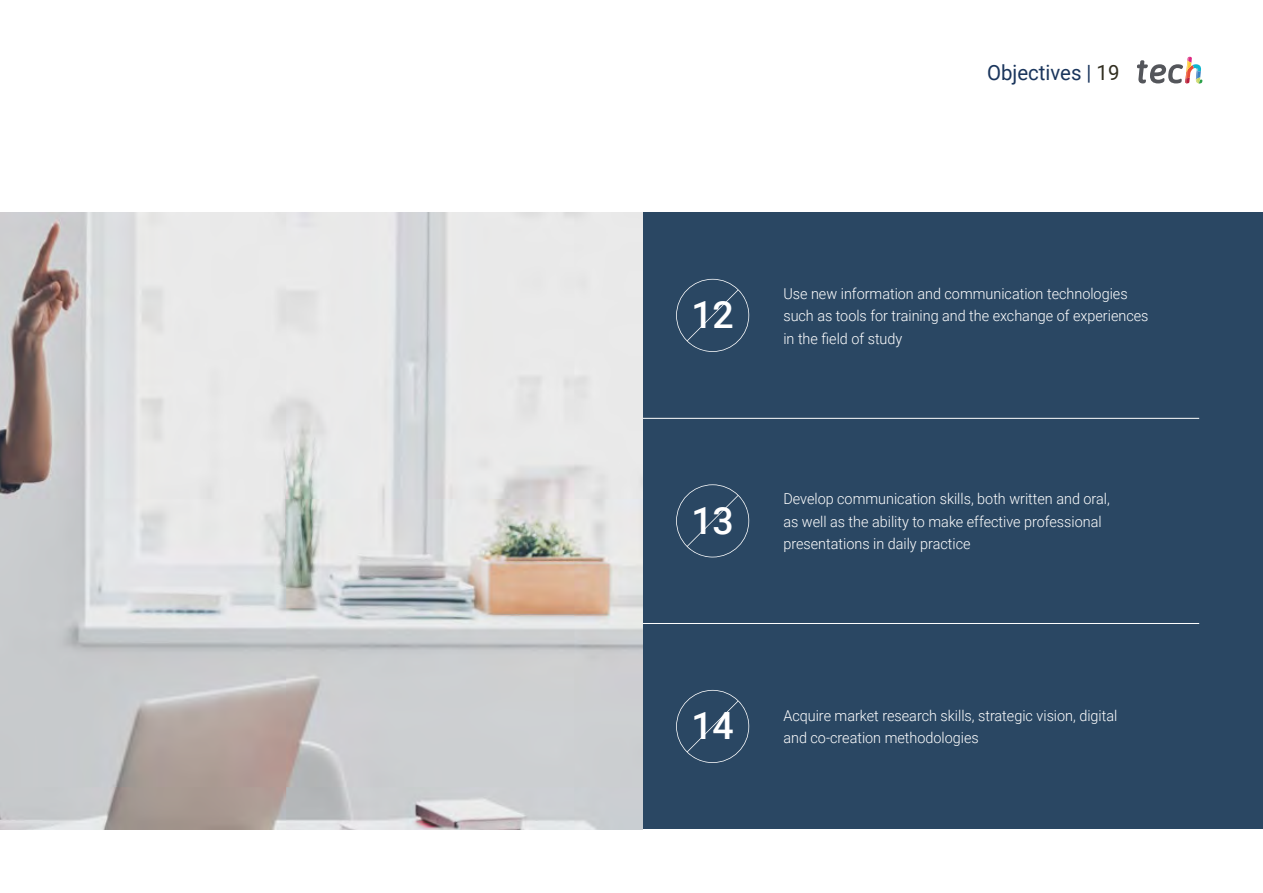
<style>
.page{position:relative;width:1263px;height:893px;background:#fff}
.page>*{position:absolute;margin:0;border:0;box-sizing:border-box;transform-origin:0 0}
.t1{font:500 37.5px "Roboto";color:#fff}
.t2{font:21px "Roboto";color:#1a355c}
.t3{font:300 15px/22.5px "Roboto";color:#fff;scale:.96 1}
.s1{color:#312e20}
</style>
<div class="page">
<div style="left:642px;top:213px;width:621px;height:616px;background:#2a4763"></div>
<svg style="left:676px;top:484px;width:73px;height:73px"></svg>
<svg style="left:676px;top:690px;width:73px;height:73px"></svg>
<svg style="left:676px;top:279px;width:73px;height:73px"></svg>
<hr style="left:0;top:623px;width:1199px;height:1px;background:#fff">
<hr style="left:0;top:418px;width:1199px;height:1px;background:#fff">
<svg style="left:1137px;top:57px;width:65px;height:27px"></svg>
<img style="left:0;top:213px;width:642px;height:616px">
<h2 class="t2" style="left:987px;top:57px;width:134px">Objectives | <span class="s1">19</span></h2>
<h1 class="t1" style="left:691px;top:288px;width:44px">12</h1>
<p class="t3" style="left:783px;top:281px;width:382px">Use new information and communication technologies such as tools for training and the exchange of experiences in the field of study</p>
<h1 class="t1" style="left:691px;top:494px;width:44px">13</h1>
<p class="t3" style="left:783px;top:487px;width:342px">Develop communication skills, both written and oral, as well as the ability to make effective professional presentations in daily practice</p>
<h1 class="t1" style="left:691px;top:699px;width:44px">14</h1>
<p class="t3" style="left:783px;top:704px;width:349px">Acquire market research skills, strategic vision, digital and co-creation methodologies</p>
</div>
